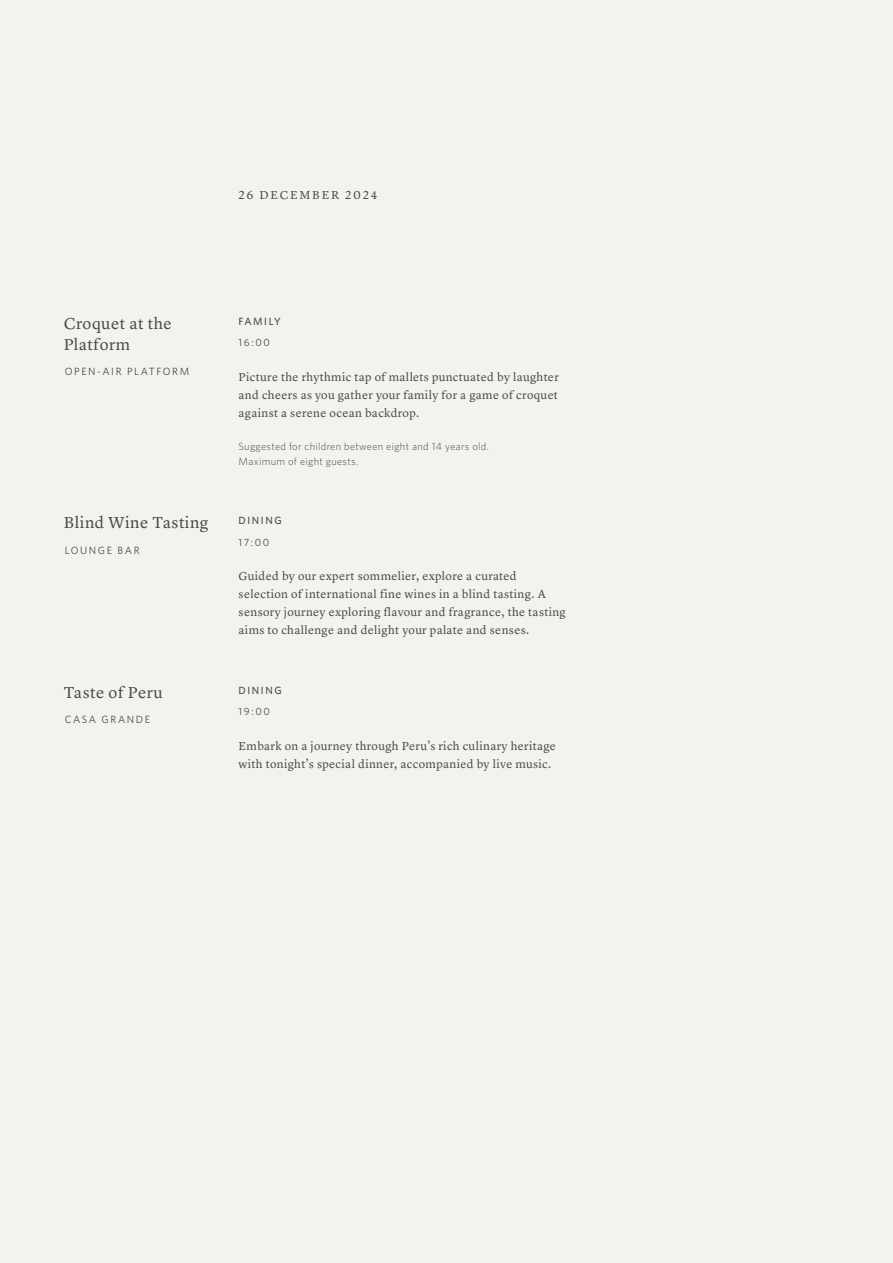
<style>
.page{position:relative;width:893px;height:1263px;background:#f4f2ef}
.page>*{position:absolute;margin:0;border:0;box-sizing:border-box;transform-origin:0 0}
.t1{font:16.5px/21px "Lyon Text Aman Regular";letter-spacing:.03em;color:#4a4a49}
.t2{font:12px/18px "Lyon Text Aman Regular";letter-spacing:.03em;color:#4a4a49}
.t3{font:12px "Lyon Text Aman Regular";letter-spacing:.15em;color:#4a4a49}
.t4{font:300 10.5px/15px "Whitney";letter-spacing:.03em;color:#4a4a49}
.t5{font:10.5px "Whitney";letter-spacing:.15em;color:#4a4a49}
.t6{font:500 10.5px "Whitney";letter-spacing:.15em;color:#4a4a49}
</style>
<div class="page">
<p class="t3" style="left:239px;top:186px;width:140px">26 DECEMBER 2024</p>
<h1 class="t1" style="left:64px;top:311px;width:110px">Croquet at the<br>Platform</h1>
<p class="t5" style="left:65px;top:364px;width:126px">OPEN-AIR PLATFORM</p>
<h1 class="t1" style="left:64px;top:511px;width:146px">Blind Wine Tasting</h1>
<p class="t5" style="left:65px;top:543px;width:76px">LOUNGE BAR</p>
<h1 class="t1" style="left:64px;top:680px;width:100px">Taste of Peru</h1>
<p class="t5" style="left:65px;top:713px;width:87px">CASA GRANDE</p>
<p class="t6" style="left:239px;top:314px;width:44px">FAMILY</p>
<p class="t5" style="left:239px;top:335px;width:33px">16:00</p>
<p class="t2" style="left:239px;top:367px;width:322px;text-align:justify">Picture the rhythmic tap of mallets punctuated by laughter and cheers as you gather your family for a game of croquet against a serene ocean backdrop.</p>
<p class="t4" style="left:239px;top:438px;width:252px">Suggested for children between eight and 14 years old.<br>Maximum of eight guests.</p>
<p class="t6" style="left:239px;top:513px;width:45px">DINING</p>
<p class="t5" style="left:239px;top:535px;width:32px">17:00</p>
<p class="t2" style="left:239px;top:566px;width:329px">Guided by our expert sommelier, explore a curated selection of international fine wines in a blind tasting. A sensory journey exploring flavour and fragrance, the tasting aims to challenge and delight your palate and senses.</p>
<p class="t6" style="left:239px;top:683px;width:45px">DINING</p>
<p class="t5" style="left:239px;top:705px;width:33px">19:00</p>
<p class="t2" style="left:239px;top:736px;width:319px">Embark on a journey through Peru’s rich culinary heritage with tonight’s special dinner, accompanied by live music.</p>
</div>
